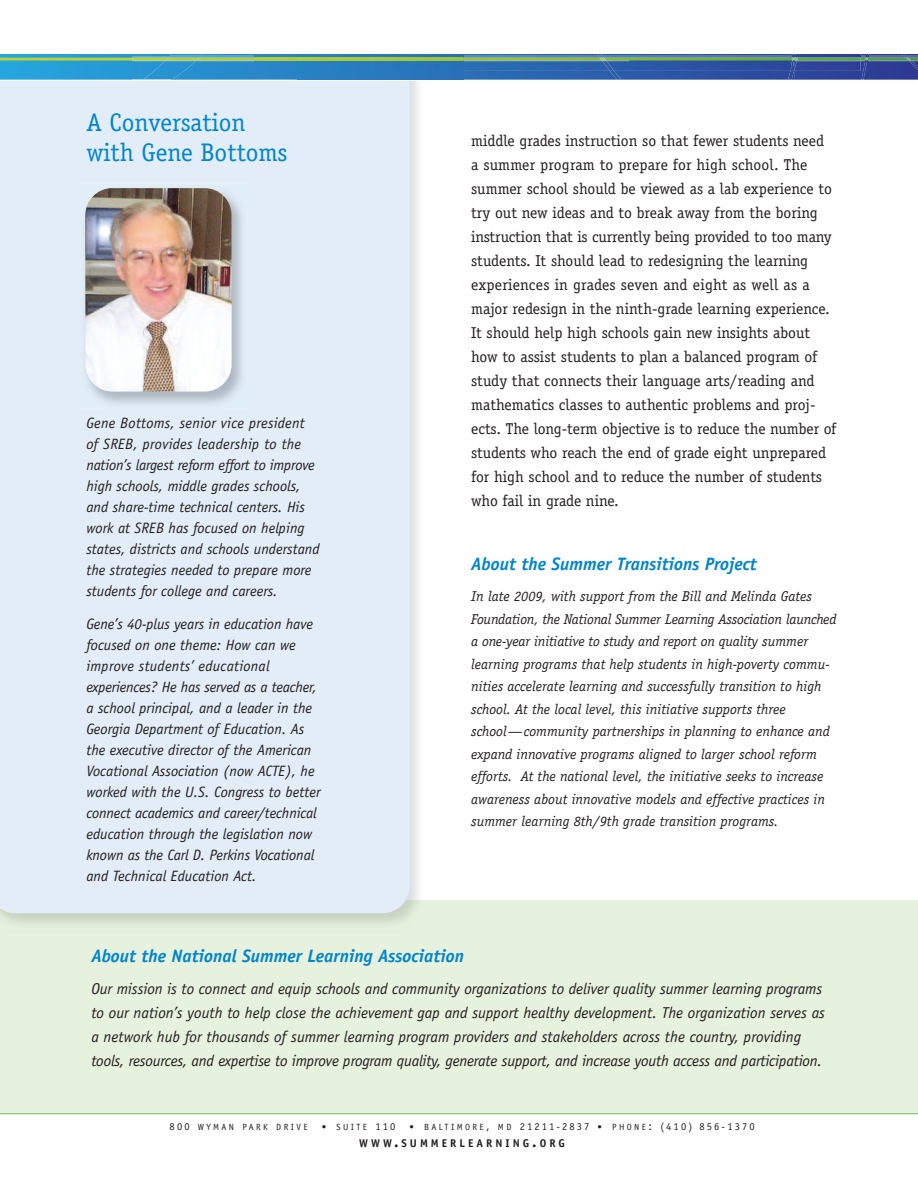
<style>
.page{position:relative;width:918px;height:1188px;background:#fff}
.page>*{position:absolute;margin:0;border:0;box-sizing:border-box;transform-origin:0 0}
.t1{font:25.5px/30px "Officina Serif";color:#0084ca}
.t2{font:italic 700 18px "Officina Sans";color:#0084ca}
.t3{font:15.75px/24px "Officina Serif";color:#231f20}
.t4{font:italic 15.75px/24px "Officina Sans";letter-spacing:-.005em;color:#231f20}
.t5{font:italic 15px/21px "Officina Sans";color:#231f20}
.t6{font:italic 14.25px/22.5px "Officina Serif";color:#231f20}
.t7{font:700 11.25px "Officina Sans";letter-spacing:.265em;color:#231f20}
.t8{font:10.5px "Officina Sans";letter-spacing:.2em;color:#231f20}
.t9{font:9px "Officina Sans";letter-spacing:.265em;color:#231f20}
.s1{font-size:10.5px}
.s2{font-size:9px}
.s3{font-size:12px}
.s4{font-size:15px}
</style>
<div class="page">
<div style="left:0;top:900px;width:918px;height:214px;background:#e7f2de"></div>
<div style="left:0;top:81px;width:410px;height:832px;background:#e2edf8"></div>
<img style="left:79px;top:181px;width:172px;height:230px">
<img style="left:85px;top:188px;width:147px;height:204px;border-radius:27px">
<img style="left:211px;top:61px;width:43px;height:1px">
<img style="left:211px;top:54px;width:252px;height:2px">
<img style="left:254px;top:56px;width:43px;height:6px">
<img style="left:211px;top:56px;width:43px;height:2px">
<svg style="left:0;top:54px;width:211px;height:45px;background:#8ac6db"></svg>
<div style="left:172px;top:62px;width:125px;height:18px;background:#278bcb"></div>
<img style="left:197px;top:58px;width:57px;height:3px">
<img style="left:297px;top:56px;width:166px;height:24px">
<img style="left:463px;top:54px;width:133px;height:26px">
<img style="left:463px;top:56px;width:133px;height:1px">
<svg style="left:596px;top:54px;width:33px;height:26px"></svg>
<img style="left:629px;top:54px;width:154px;height:2px">
<img style="left:629px;top:56px;width:154px;height:24px">
<img style="left:862px;top:62px;width:5px;height:8px">
<img style="left:910px;top:62px;width:8px;height:8px">
<img style="left:800px;top:56px;width:118px;height:6px">
<img style="left:800px;top:54px;width:118px;height:2px">
<img style="left:800px;top:62px;width:61px;height:8px">
<svg style="left:865px;top:54px;width:4px;height:8px"></svg>
<svg style="left:901px;top:54px;width:12px;height:8px"></svg>
<svg style="left:783px;top:54px;width:17px;height:26px"></svg>
<img style="left:795px;top:70px;width:123px;height:10px">
<hr style="left:0;top:1113px;width:918px;height:1px;background:#71bf44">
<h1 class="t1" style="left:86px;top:108px;width:202px">A Conversation with Gene Bottoms</h1>
<p class="t5" style="left:86px;top:414px;width:235px">Gene Bottoms, senior vice president of SREB, provides leadership to the nation’s largest reform effort to improve high schools, middle grades schools, and share-time technical centers. His work at SREB has focused on helping states, districts and schools understand the strategies needed to prepare more students for college and careers.</p>
<p class="t5" style="left:86px;top:615px;width:236px">Gene’s 40-plus years in education have focused on one theme: How can we improve students’ educational experiences? He has served as a teacher, a school principal, and a leader in the Georgia Department of Education. As the executive director of the American Vocational Association (now ACTE), he worked with the U.S. Congress to better connect academics and career/technical education through the legislation now known as the Carl D. Perkins Vocational and Technical Education Act.</p>
<p class="t3" style="left:471px;top:129px;width:367px">middle grades instruction so that fewer students need<br>a summer program to prepare for high school. The summer school should be viewed as a lab experience to try out new ideas and to break away from the boring instruction that is currently being provided to too many students. It should lead to redesigning the learning experiences in grades seven and eight as well as a major redesign in the ninth-grade learning experience.<br>It should help high schools gain new insights about how to assist students to plan a balanced program of study that connects their language arts/reading and mathematics classes to authentic problems and proj&shy;ects. The long-term objective is to reduce the number of students who reach the end of grade eight unprepared for high school and to reduce the number of students who fail in grade nine.</p>
<p class="t2" style="left:471px;top:558px;width:287px">About the Summer Transitions Project</p>
<p class="t6" style="left:471px;top:585px;width:367px">In late 2009, with support from the Bill and Melinda Gates Foundation, the National Summer Learning Association launched a one-year initiative to study and report on quality summer learning programs that help students in high-poverty commu&shy;nities accelerate learning and successfully transition to high school. At the local level, this initiative supports three school—community partnerships in planning to enhance and expand innovative programs aligned to larger school reform efforts. At the national level, the initiative seeks to increase awareness about innovative models and effective practices in summer learning 8th/9th grade transition programs.</p>
<p class="t2" style="left:91px;top:949px;width:374px">About the National Summer Learning Association</p>
<p class="t4" style="left:91px;top:978px;width:735px">Our mission is to connect and equip schools and community organizations to deliver quality summer learning programs to our nation’s youth to help close the achievement gap and support healthy development. The organization serves as a network hub for thousands of summer learning program providers and stakeholders across the country, providing tools, resources, and expertise to improve program quality, generate support, and increase youth access and participation.</p>
<p class="t9" style="left:170px;top:1124px;width:139px"><span class="s1">800</span> WYMAN PARK DRIVE</p>
<p class="t9" style="left:322px;top:1124px;width:75px">• SUITE <span class="s1">110</span></p>
<p class="t8" style="left:409px;top:1123px;width:347px"><span class="s2">• BALTIMORE</span><span class="s3">,</span> <span class="s2">MD</span> 21211-2837 <span class="s2">• PHONE</span><span class="s3">:</span> (410) 856-1370</p>
<p class="t7" style="left:359px;top:1139px;width:207px">WWW<span class="s4">.</span>SUMMERLEARNING<span class="s4">.</span>ORG</p>
</div>
